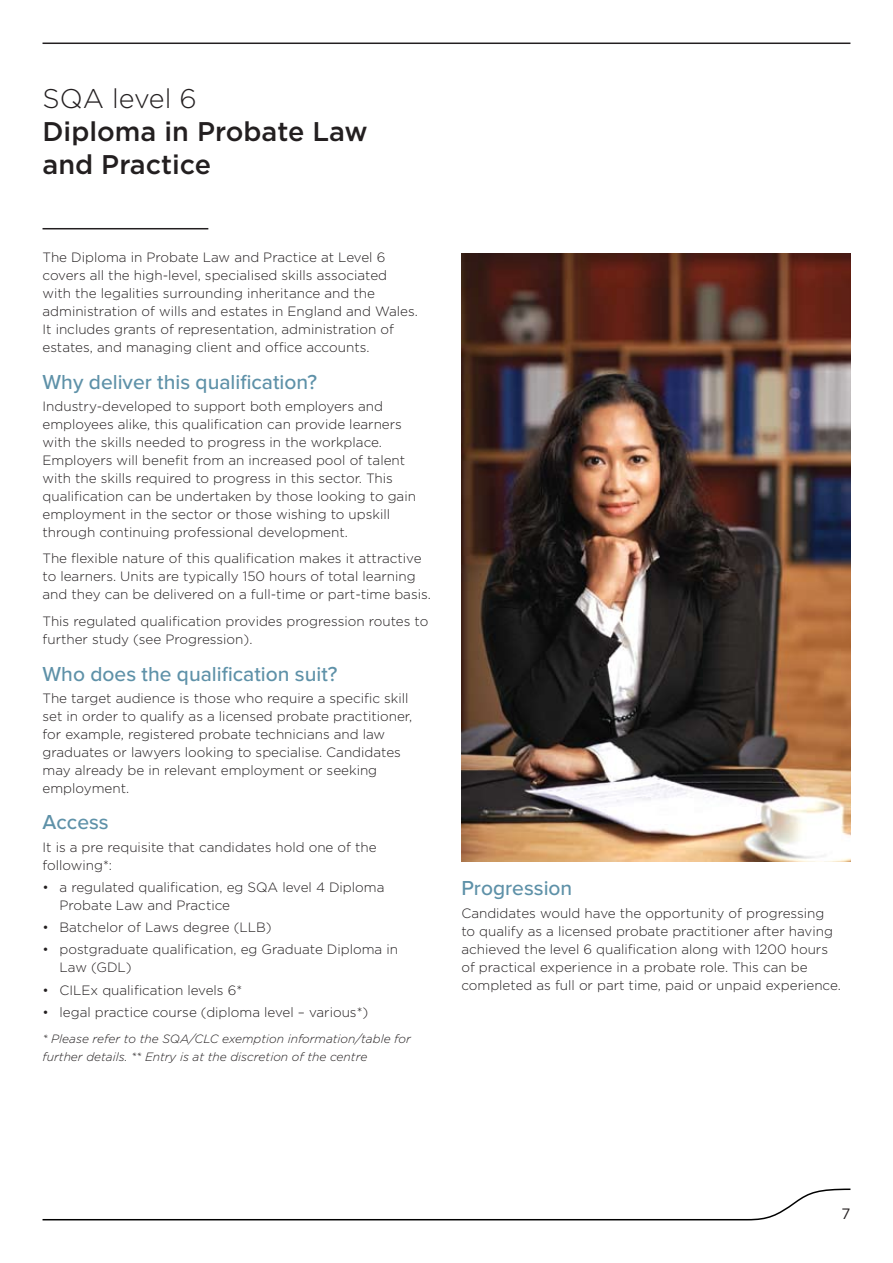
<style>
.page{position:relative;width:893px;height:1263px;background:#fff}
.page>*{position:absolute;margin:0;border:0;box-sizing:border-box;transform-origin:0 0}
.t1{font:500 27px/33px "Gotham";color:#231f20}
.t2{font:300 27px "Gotham";color:#231f20}
.t3{font:500 21px "Proxima Nova";color:#5e91a8}
.t4{font:15px "Gotham";color:#231f20}
.t5{font:300 13.5px/18px "Gotham";color:#231f20}
.t6{font:italic 300 12px/18px "Gotham";color:#231f20}
</style>
<div class="page">
<svg style="left:42px;top:1188px;width:809px;height:33px"></svg>
<hr style="left:43px;top:43px;width:807px;height:1px;background:#231f20">
<hr style="left:43px;top:228px;width:165px;height:1px;background:#231f20">
<img style="left:461px;top:254px;width:389px;height:608px">
<h1 class="t2" style="left:43px;top:83px;width:156px">SQA level 6</h1>
<h1 class="t1" style="left:43px;top:114px;width:327px">Diploma in Probate Law and Practice</h1>
<p class="t5" style="left:43px;top:248px;width:377px">The Diploma in Probate Law and Practice at Level 6 covers all the high-level, specialised skills associated with the legalities surrounding inheritance and the administration of wills and estates in England and Wales.<br>It includes grants of representation, administration of estates, and managing client and office accounts.</p>
<h2 class="t3" style="left:43px;top:370px;width:276px">Why deliver this qualification?</h2>
<p class="t5" style="left:43px;top:397px;width:375px">Industry-developed to support both employers and employees alike, this qualification can provide learners with the skills needed to progress in the workplace.<br>Employers will benefit from an increased pool of talent with the skills required to progress in this sector. This qualification can be undertaken by those looking to gain employment in the sector or those wishing to upskill through continuing professional development.</p>
<p class="t5" style="left:43px;top:549px;width:390px">The flexible nature of this qualification makes it attractive to learners. Units are typically 150 hours of total learning and they can be delivered on a full-time or part-time basis.</p>
<p class="t5" style="left:43px;top:612px;width:387px">This regulated qualification provides progression routes to further study (see Progression).</p>
<h2 class="t3" style="left:43px;top:661px;width:296px">Who does the qualification suit?</h2>
<p class="t5" style="left:43px;top:689px;width:371px">The target audience is those who require a specific skill set in order to qualify as a licensed probate practitioner, for example, registered probate technicians and law graduates or lawyers looking to specialise. Candidates may already be in relevant employment or seeking employment.</p>
<h2 class="t3" style="left:43px;top:810px;width:68px">Access</h2>
<p class="t5" style="left:43px;top:837px;width:336px">It is a pre requisite that candidates hold one of the following*:</p>
<p class="t5" style="left:60px;top:878px;width:326px;text-indent:-17px">• a regulated qualification, eg SQA level 4 Diploma<br>Probate Law and Practice</p>
<p class="t5" style="left:43px;top:918px;width:231px">• Batchelor of Laws degree (LLB)</p>
<p class="t5" style="left:60px;top:940px;width:340px;text-indent:-17px">• postgraduate qualification, eg Graduate Diploma in<br>Law (GDL)</p>
<p class="t5" style="left:43px;top:980px;width:201px">• CILEx qualification levels 6*</p>
<p class="t5" style="left:43px;top:1003px;width:327px">• legal practice course (diploma level – various*)</p>
<p class="t6" style="left:43px;top:1030px;width:370px">* Please refer to the SQA/CLC exemption information/table for further details. ** Entry is at the discretion of the centre</p>
<h2 class="t3" style="left:461px;top:876px;width:112px">Progression</h2>
<p class="t5" style="left:461px;top:904px;width:381px">Candidates would have the opportunity of progressing to qualify as a licensed probate practitioner after having achieved the level 6 qualification along with 1200 hours of practical experience in a probate role. This can be completed as full or part time, paid or unpaid experience.</p>
<p class="t4" style="left:841px;top:1206px;width:10px">7</p>
</div>
